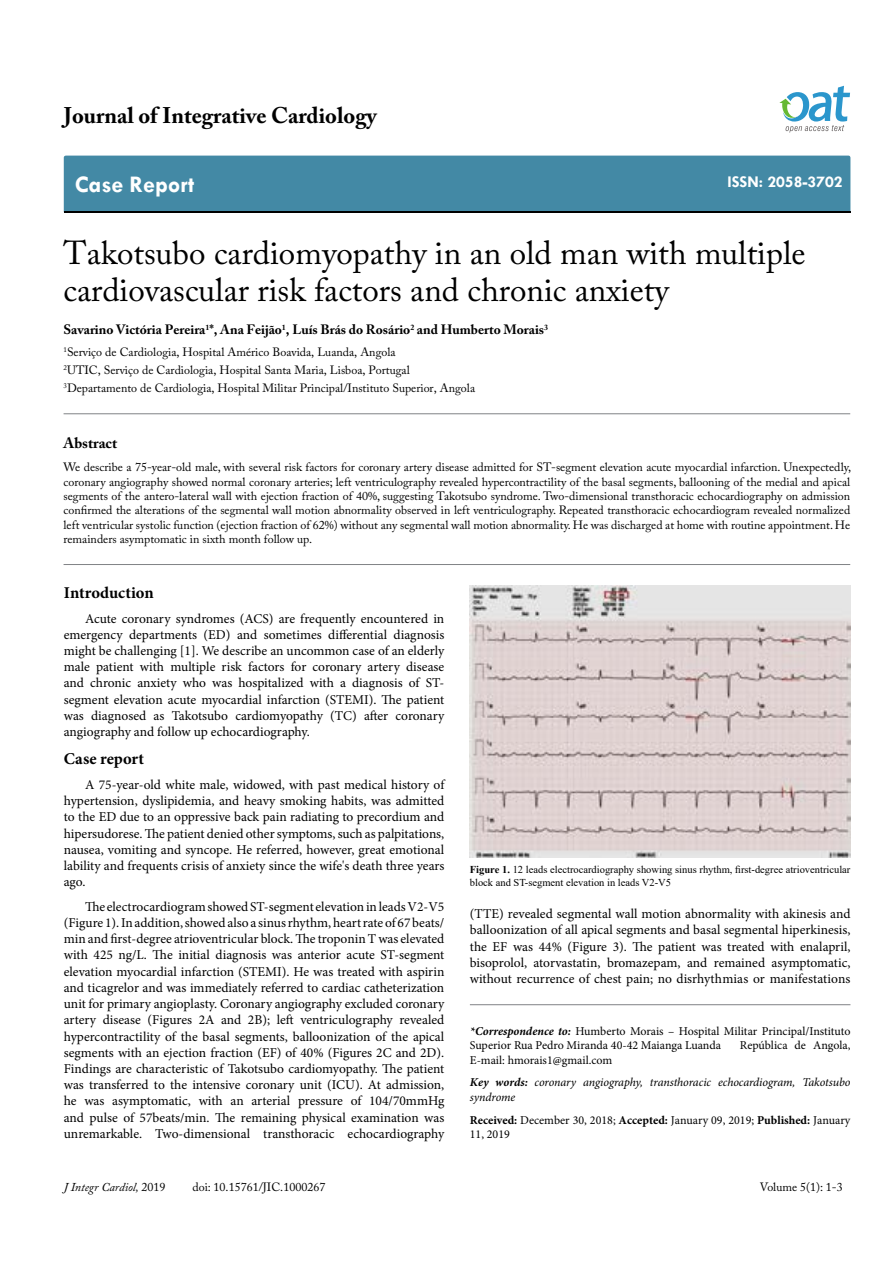
<style>
.page{position:relative;width:893px;height:1263px;background:#fff}
.page>*{position:absolute;margin:0;border:0;box-sizing:border-box;transform-origin:0 0}
.t1{font:33px/37.5px "Adobe Caslon Pro";color:#000}
.t2{font:700 24px "Tw Cen";color:#fff}
.t3{font:700 22.5px "Adobe Caslon Pro";color:#000}
.t4{font:700 16.5px "Minion Pro";letter-spacing:.005em;color:#000}
.t5{font:700 16.5px "Tw Cen";color:#fff}
.t6{font:700 15px "Adobe Caslon Pro";color:#000}
.t7{font:13.5px/16.2px "Minion Pro";color:#000;text-align:justify}
.t8{font:700 13.5px "Adobe Caslon Pro";color:#000}
.t9{font:12px/14.4px "Adobe Caslon Pro";color:#000}
.t10{font:12px/14.4px "Minion Pro";color:#000}
.t11{font:italic 12px/23px "Minion Pro";letter-spacing:-.01em;color:#000}
.t12{font:italic 12px "Adobe Caslon Pro";color:#000}
.t13{font:10.5px/12.6px "Times New Roman";color:#000}
.s1{font-weight:700}
.s2{font-weight:700;font-style:italic}
.s3{font-style:normal}
.s4{font-style:italic}
</style>
<div class="page">
<div style="left:64px;top:156px;width:786px;height:56px;background:#4389a5"></div>
<svg style="left:779px;top:86px;width:71px;height:47px"></svg>
<hr style="left:64px;top:564px;width:786px;height:1px;background:#808285">
<hr style="left:64px;top:413px;width:786px;height:1px;background:#808285">
<hr style="left:470px;top:1004px;width:380px;height:1px;background:#808285">
<img style="left:470px;top:586px;width:380px;height:271px">
<h3 class="t3" style="left:64px;top:102px;width:314px">Journal of Integrative Cardiology</h3>
<h2 class="t2" style="left:75px;top:170px;width:121px">Case Report</h2>
<p class="t5" style="left:727px;top:172px;width:117px">ISSN: 2058-3702</p>
<h1 class="t1" style="left:64px;top:233px;width:743px">Takotsubo cardiomyopathy in an old man with multiple cardiovascular risk factors and chronic anxiety</h1>
<p class="t8" style="left:64px;top:322px;width:486px">Savarino Victória Pereira<sup>1</sup>*, Ana Feijão<sup>1</sup>, Luís Brás do Rosário<sup>2</sup> and Humberto Morais<sup>3</sup></p>
<p class="t9" style="left:64px;top:343px;width:413px;line-height:18px"><sup>1</sup>Serviço de Cardiologia, Hospital Américo Boavida, Luanda, Angola<br><sup>2</sup>UTIC, Serviço de Cardiologia, Hospital Santa Maria, Lisboa, Portugal<br><sup>3</sup>Departamento de Cardiologia, Hospital Militar Principal/Instituto Superior, Angola</p>
<p class="t6" style="left:64px;top:434px;width:55px">Abstract</p>
<p class="t9" style="left:64px;top:460px;width:789px;text-align:justify">We describe a 75-year-old male, with several risk factors for coronary artery disease admitted for ST-segment elevation acute myocardial infarction. Unexpectedly, coronary angiography showed normal coronary arteries; left ventriculography revealed hypercontractility of the basal segments, ballooning of the medial and apical segments of the antero-lateral wall with ejection fraction of 40%, suggesting Takotsubo syndrome. Two-dimensional transthoracic echocardiography on admission confirmed the alterations of the segmental wall motion abnormality observed in left ventriculography. Repeated transthoracic echocardiogram revealed normalized left ventricular systolic function (ejection fraction of 62%) without any segmental wall motion abnormality. He was discharged at home with routine appointment. He remainders asymptomatic in sixth month follow up.</p>
<p class="t4" style="left:64px;top:581px;width:91px">Introduction</p>
<p class="t7" style="left:64px;top:610px;width:382px;text-indent:21px">Acute coronary syndromes (ACS) are frequently encountered in emergency departments (ED) and sometimes differential diagnosis might be challenging [1]. We describe an uncommon case of an elderly male patient with multiple risk factors for coronary artery disease and chronic anxiety who was hospitalized with a diagnosis of ST&shy;segment elevation acute myocardial infarction (STEMI). The patient was diagnosed as Takotsubo cardiomyopathy (TC) after coronary angiography and follow up echocardiography.</p>
<p class="t4" style="left:64px;top:747px;width:82px">Case report</p>
<p class="t7" style="left:64px;top:777px;width:382px;text-indent:21px">A 75-year-old white male, widowed, with past medical history of hypertension, dyslipidemia, and heavy smoking habits, was admitted to the ED due to an oppressive back pain radiating to precordium and hipersudorese. The patient denied other symptoms, such as palpitations, nausea, vomiting and syncope. He referred, however, great emotional lability and frequents crisis of anxiety since the wife's death three years ago.</p>
<p class="t7" style="left:64px;top:898px;width:382px;text-indent:21px">The electrocardiogram showed ST-segment elevation in leads V2-V5 (Figure 1). In addition, showed also a sinus rhythm, heart rate of 67 beats/ min and first-degree atrioventricular block. The troponin T was elevated with 425 ng/L. The initial diagnosis was anterior acute ST-segment elevation myocardial infarction (STEMI). He was treated with aspirin and ticagrelor and was immediately referred to cardiac catheterization unit for primary angioplasty. Coronary angiography excluded coronary artery disease (Figures 2A and 2B); left ventriculography revealed hypercontractility of the basal segments, balloonization of the apical segments with an ejection fraction (EF) of 40% (Figures 2C and 2D).<br>Findings are characteristic of Takotsubo cardiomyopathy. The patient was transferred to the intensive coronary unit (ICU). At admission, he was asymptomatic, with an arterial pressure of 104/70mmHg and pulse of 57beats/min. The remaining physical examination was unremarkable. Two-dimensional transthoracic echocardiography</p>
<p class="t7" style="left:470px;top:906px;width:382px">(TTE) revealed segmental wall motion abnormality with akinesis and balloonization of all apical segments and basal segmental hiperkinesis, the EF was 44% (Figure 3). The patient was treated with enalapril, bisoprolol, atorvastatin, bromazepam, and remained asymptomatic, without recurrence of chest pain; no disrhythmias or manifestations</p>
<p class="t13" style="left:470px;top:863px;width:382px"><span class="s1">Figure 1.</span> 12 leads electrocardiography showing sinus rhythm, first-degree atrioventricular block and ST-segment elevation in leads V2-V5</p>
<p class="t10" style="left:470px;top:1024px;width:382px"><span class="s2">*Correspondence to:</span> Humberto Morais – Hospital Militar Principal/Instituto<br>Superior Rua Pedro Miranda 40-42 Maianga Luanda</p>
<p class="t10" style="left:740px;top:1038px;width:112px">República de Angola,</p>
<p class="t11" style="left:470px;top:1048px;width:382px"><span class="s3">E-mail: hmorais1@gmail.com<br></span><span class="s1">Key words:</span> coronary angiography, transthoracic echocardiogram, Takotsubo</p>
<p class="t10" style="left:470px;top:1085px;width:382px;line-height:23px"><span class="s4">syndrome<br></span><span class="s1">Received:</span> December 30, 2018; <span class="s1">Accepted:</span> January 09, 2019; <span class="s1">Published:</span> January</p>
<p class="t10" style="left:470px;top:1127px;width:42px">11, 2019</p>
<p class="t12" style="left:64px;top:1179px;width:103px">J Integr Cardiol, <span class="s3">2019</span></p>
<p class="t9" style="left:192px;top:1179px;width:134px">doi: 10.15761/JIC.1000267</p>
<p class="t9" style="left:760px;top:1180px;width:84px">Volume 5(1): 1-3</p>
</div>
